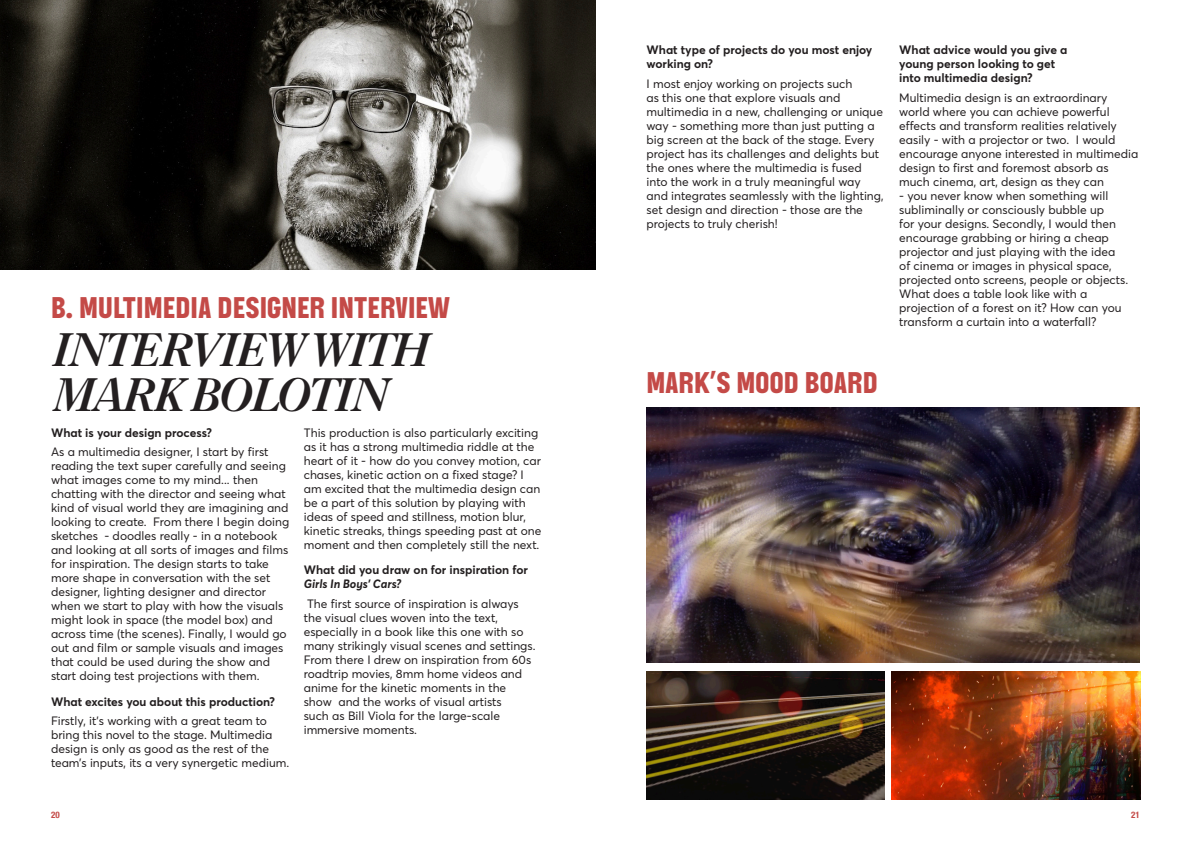
<style>
.page{position:relative;width:1191px;height:842px;background:#fff}
.page>*{position:absolute;margin:0;border:0;box-sizing:border-box;transform-origin:0 0}
.t1{font:italic 45px/45px "Caslon 3 LT Std";letter-spacing:-.08em;color:#231f20}
.t2{font:800 30px "Blimone";letter-spacing:.01em;color:#c44a47}
.t3{font:12px/14px "Parramatta";color:#231f20}
.t4{font:700 12px/14px "Parramatta";color:#231f20}
.t5{font:700 condensed 9px "Helvetica Neue LT Std";color:#c44a47}
.s1{font-style:italic}
</style>
<div class="page">
<img style="left:0;top:0;width:595px;height:270px">
<img style="left:646px;top:407px;width:494px;height:256px">
<img style="left:891px;top:672px;width:249px;height:127px">
<img style="left:647px;top:671px;width:238px;height:128px">
<h1 class="t2" style="left:51px;top:291px;width:400px">B. MULTIMEDIA DESIGNER INTERVIEW</h1>
<h2 class="t1" style="left:51px;top:328px;width:381px">INTERVIEW WITH<br>MARK BOLOTIN</h2>
<p class="t4" style="left:51px;top:425px;width:163px">What is your design process?</p>
<p class="t3" style="left:51px;top:445px;width:240px">As a multimedia designer, I start by first reading the text super carefully and seeing what images come to my mind... then chatting with the director and seeing what kind of visual world they are imagining and looking to create. From there I begin doing sketches - doodles really - in a notebook and looking at all sorts of images and films for inspiration. The design starts to take more shape in conversation with the set designer, lighting designer and director when we start to play with how the visuals might look in space (the model box) and across time (the scenes). Finally, I would go out and film or sample visuals and images that could be used during the show and start doing test projections with them.</p>
<p class="t4" style="left:51px;top:694px;width:226px">What excites you about this production?</p>
<p class="t3" style="left:51px;top:714px;width:240px">Firstly, it’s working with a great team to bring this novel to the stage. Multimedia design is only as good as the rest of the team’s inputs, its a very synergetic medium.</p>
<p class="t3" style="left:304px;top:425px;width:239px">This production is also particularly exciting as it has a strong multimedia riddle at the heart of it - how do you convey motion, car chases, kinetic action on a fixed stage? I am excited that the multimedia design can be a part of this solution by playing with ideas of speed and stillness, motion blur, kinetic streaks, things speeding past at one moment and then completely still the next.</p>
<p class="t4" style="left:304px;top:562px;width:226px">What did you draw on for inspiration for<br><span class="s1">Girls In Boys’ Cars?</span></p>
<p class="t3" style="left:304px;top:596px;width:233px">The first source of inspiration is always the visual clues woven into the text, especially in a book like this one with so many strikingly visual scenes and settings.<br>From there I drew on inspiration from 60s roadtrip movies, 8mm home videos and anime for the kinetic moments in the show and the works of visual artists<br>such as Bill Viola for the large-scale immersive moments.</p>
<p class="t4" style="left:646px;top:42px;width:227px">What type of projects do you most enjoy working on?</p>
<p class="t3" style="left:646px;top:76px;width:238px">I most enjoy working on projects such<br>as this one that explore visuals and multimedia in a new, challenging or unique way - something more than just putting a big screen at the back of the stage. Every project has its challenges and delights but the ones where the multimedia is fused into the work in a truly meaningful way and integrates seamlessly with the lighting, set design and direction - those are the projects to truly cherish!</p>
<p class="t4" style="left:899px;top:42px;width:170px">What advice would you give a young person looking to get into multimedia design?</p>
<p class="t3" style="left:899px;top:90px;width:241px">Multimedia design is an extraordinary world where you can achieve powerful effects and transform realities relatively easily - with a projector or two. I would encourage anyone interested in multimedia design to first and foremost absorb as much cinema, art, design as they can</p>
<p class="t3" style="left:899px;top:188px;width:230px">- you never know when something will subliminally or consciously bubble up<br>for your designs. Secondly, I would then encourage grabbing or hiring a cheap projector and just playing with the idea of cinema or images in physical space, projected onto screens, people or objects.<br>What does a table look like with a projection of a forest on it? How can you transform a curtain into a waterfall?</p>
<h1 class="t2" style="left:646px;top:366px;width:233px">MARK’S MOOD BOARD</h1>
<p class="t5" style="left:51px;top:809px;width:10px">20</p>
<p class="t5" style="left:1131px;top:809px;width:10px">21</p>
</div>
